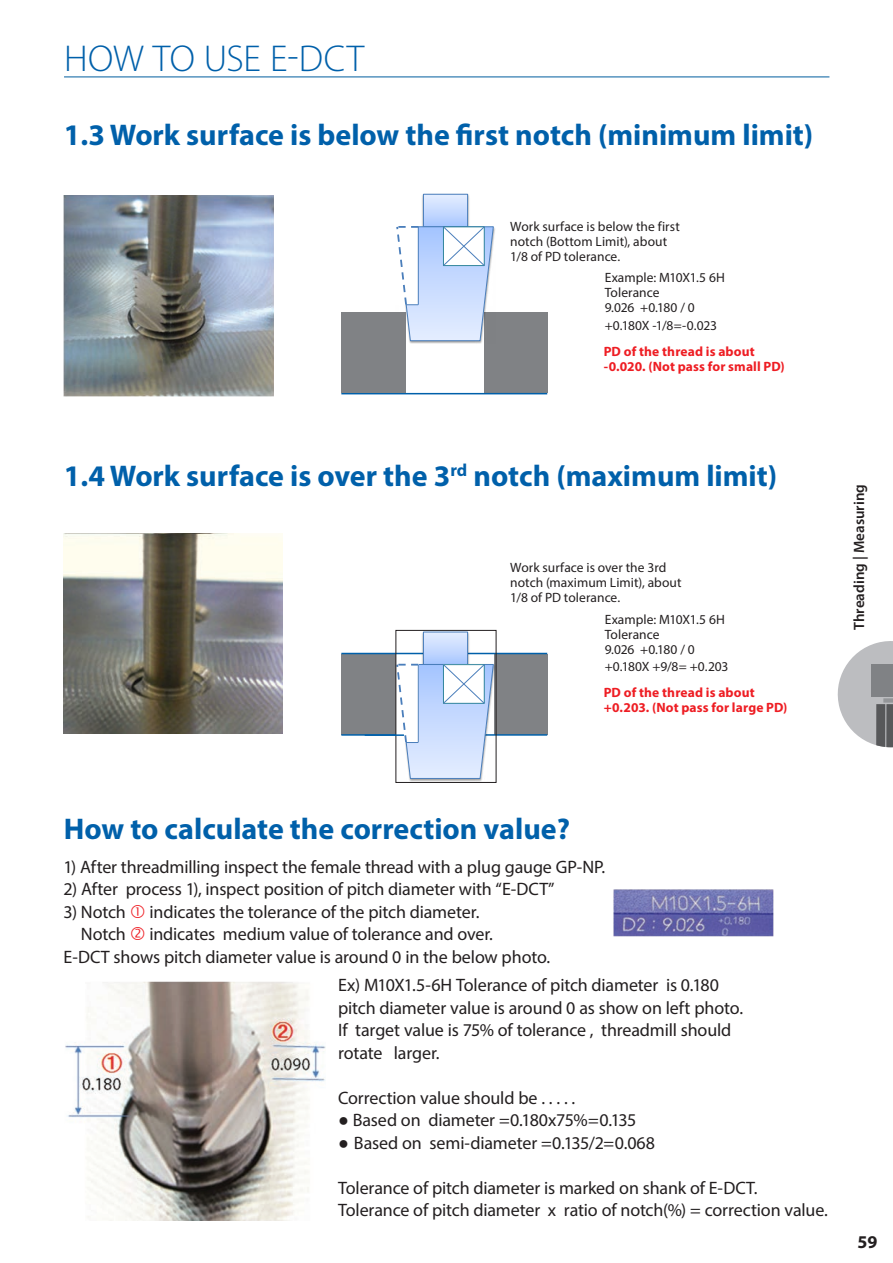
<style>
.page{position:relative;width:893px;height:1263px;background:#fff}
.page>*{position:absolute;margin:0;border:0;box-sizing:border-box;transform-origin:0 0}
.t1{font:300 37.5px "Myriad Pro";letter-spacing:-.005em;color:#0060aa}
.t2{font:700 30px "Myriad Pro";color:#0060aa}
.t3{font:18px/22.5px "Myriad Pro";letter-spacing:-.01em;color:#231f20}
.t4{font:700 18px "Myriad Pro";color:#231f20}
.t5{font:600 15px "Myriad Pro";color:#231f20}
.t6{font:13.5px/15px "Myriad Pro";color:#231f20}
.t7{font:700 13.5px/15px "Myriad Pro";letter-spacing:.01em;color:#ee1d23}
.s1{font-family:"Arial"}
</style>
<div class="page">
<hr style="left:64px;top:77px;width:765px;height:1px;background:#015d9f">
<div style="left:484px;top:313px;width:63px;height:80px;background:#808285"></div>
<div style="left:494px;top:654px;width:53px;height:80px;background:#808285"></div>
<hr style="left:341px;top:393px;width:206px;height:1px;background:#0060aa">
<img style="left:422px;top:193px;width:48px;height:32px">
<svg style="left:425px;top:196px;width:41px;height:29px"></svg>
<div style="left:423px;top:194px;width:45px;height:33px;border:1px solid #4a7ebb"></div>
<img style="left:394px;top:228px;width:102px;height:117px">
<div style="left:382px;top:221px;width:36px;height:84px;background:#fff"></div>
<svg style="left:395px;top:225px;width:99px;height:116px"></svg>
<div style="left:341px;top:313px;width:64px;height:80px;background:#808285"></div>
<div style="left:341px;top:654px;width:55px;height:80px;background:#808285"></div>
<img style="left:64px;top:196px;width:209px;height:200px">
<hr style="left:341px;top:734px;width:206px;height:2px;background:#0060aa">
<hr style="left:341px;top:653px;width:206px;height:1px;background:#0060aa">
<img style="left:420px;top:632px;width:50px;height:31px">
<div style="left:423px;top:632px;width:45px;height:32px;background:linear-gradient(to bottom,#e6eeff,#acc9ff)"></div>
<div style="left:423px;top:632px;width:45px;height:33px;border:1px solid #4a7ebb"></div>
<svg style="left:398px;top:663px;width:96px;height:116px"></svg>
<div style="left:396px;top:630px;width:100px;height:153px;border:1px solid #231f20"></div>
<hr style="left:365px;top:734px;width:39px;height:2px;background:#0060aa">
<img style="left:64px;top:534px;width:219px;height:200px">
<img style="left:65px;top:981px;width:261px;height:239px">
<img style="left:613px;top:889px;width:161px;height:48px">
<svg style="left:838px;top:641px;width:55px;height:106px"></svg>
<div style="left:883px;top:698px;width:10px;height:5px;background:#939598"></div>
<div style="left:871px;top:664px;width:22px;height:33px;background:#808285"></div>
<div style="left:886px;top:704px;width:7px;height:43px;background:#57585a"></div>
<div style="left:876px;top:704px;width:9px;height:43px;background:#57585a"></div>
<h1 class="t1" style="left:64px;top:38px;width:302px">HOW TO USE E-DCT</h1>
<h2 class="t2" style="left:64px;top:115px;width:751px">1.3 Work surface is below the first notch (minimum limit)</h2>
<p class="t6" style="left:510px;top:219px;width:171px">Work surface is below the first notch (Bottom Limit), about<br>1/8 of PD tolerance.</p>
<p class="t6" style="left:605px;top:270px;width:122px">Example: M10X1.5 6H<br>Tolerance<br>9.026 +0.180 / 0</p>
<p class="t6" style="left:605px;top:318px;width:114px">+0.180X -1/8=-0.023</p>
<p class="t7" style="left:604px;top:343px;width:182px">PD of the thread is about -0.020. (Not pass for small PD)</p>
<h2 class="t2" style="left:64px;top:456px;width:715px">1.4 Work surface is over the 3<sup>rd</sup> notch (maximum limit)</h2>
<p class="t6" style="left:510px;top:560px;width:173px">Work surface is over the 3rd notch (maximum Limit), about<br>1/8 of PD tolerance.</p>
<p class="t6" style="left:605px;top:611px;width:122px">Example: M10X1.5 6H<br>Tolerance<br>9.026 +0.180 / 0</p>
<p class="t6" style="left:605px;top:659px;width:125px">+0.180X +9/8= +0.203</p>
<p class="t7" style="left:604px;top:684px;width:185px">PD of the thread is about +0.203. (Not pass for large PD)</p>
<p class="t5" style="left:850px;top:630px;width:147px;rotate:-90deg">Threading | Measuring</p>
<h2 class="t2" style="left:64px;top:809px;width:508px">How to calculate the correction value?</h2>
<p class="t3" style="left:64px;top:855px;width:543px">1) After threadmilling inspect the female thread with a plug gauge GP-NP.</p>
<p class="t3" style="left:64px;top:877px;width:493px">2) After process 1), inspect position of pitch diameter with “E-DCT”</p>
<p class="t3" style="left:64px;top:900px;width:64px">3) Notch</p>
<p class="t3" style="left:150px;top:900px;width:331px">indicates the tolerance of the pitch diameter.</p>
<p class="t3" style="left:81px;top:922px;width:46px">Notch</p>
<p class="t3" style="left:64px;top:922px;width:488px;text-indent:86px">indicates medium value of tolerance and over.<br>E-DCT shows pitch diameter value is around 0 in the below photo.</p>
<p class="t3" style="left:338px;top:974px;width:406px">Ex) M10X1.5-6H Tolerance of pitch diameter is 0.180 pitch diameter value is around 0 as show on left photo.<br>If target value is 75% of tolerance , threadmill should rotate larger.</p>
<p class="t3" style="left:338px;top:1086px;width:239px">Correction value should be . . . . .</p>
<p class="t3" style="left:338px;top:1109px;width:300px"><span class="s1">●</span> Based on diameter =0.180x75%=0.135</p>
<p class="t3" style="left:338px;top:1131px;width:319px"><span class="s1">●</span> Based on semi-diameter =0.135/2=0.068</p>
<p class="t3" style="left:338px;top:1176px;width:491px">Tolerance of pitch diameter is marked on shank of E-DCT.<br>Tolerance of pitch diameter x ratio of notch(%) = correction value.</p>
<p class="t4" style="left:857px;top:1230px;width:21px">59</p>
</div>
